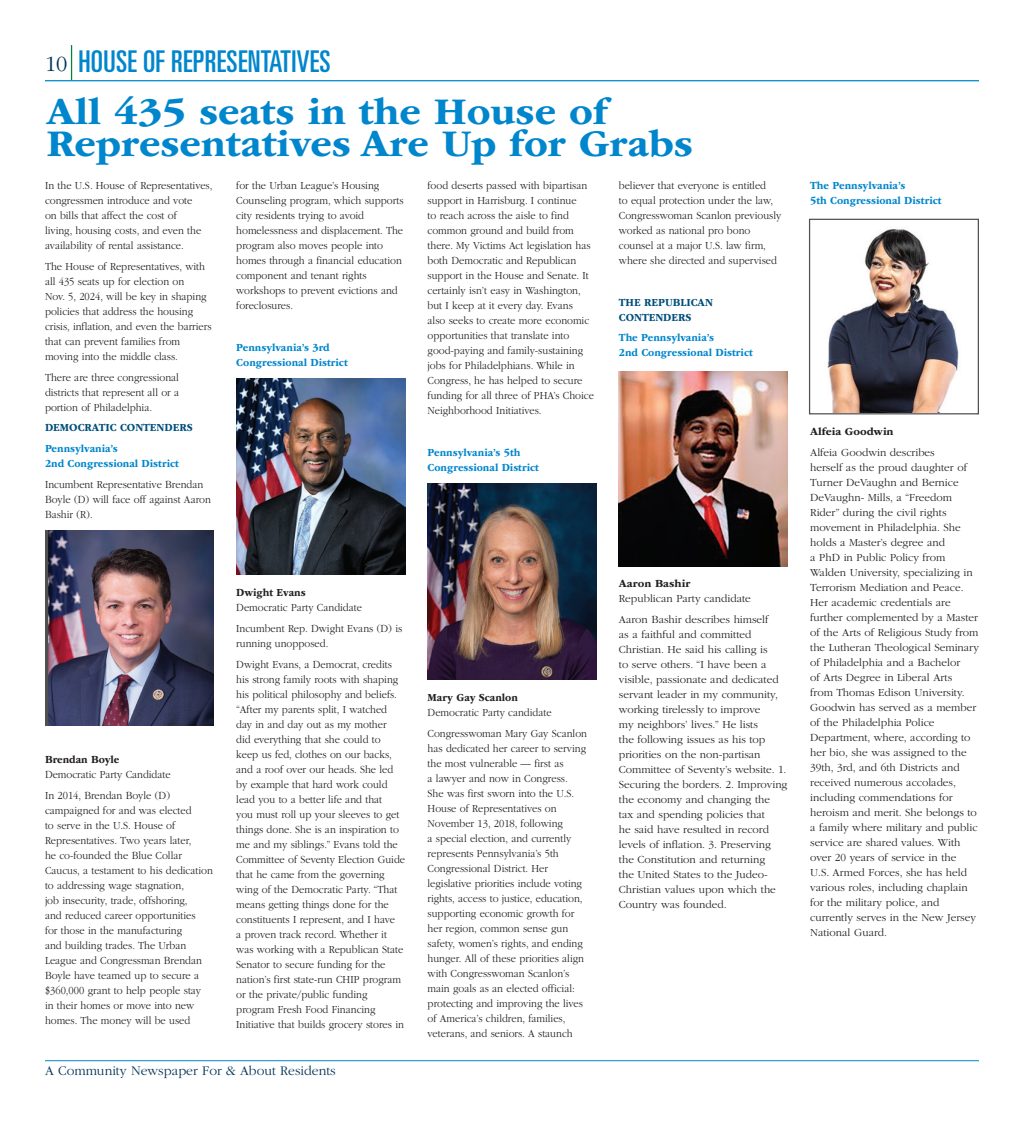
<style>
.page{position:relative;width:1024px;height:1125px;background:#fff}
.page>*{position:absolute;margin:0;border:0;box-sizing:border-box;transform-origin:0 0}
.Header_2022{font:700 39.38px/32.5px "ITC Garamond Std";color:#0086cc}
.sections{font:ultra-condensed 30px "Univers LT Std";letter-spacing:.01em;color:#0086cc}
.t1{font:300 22.5px "ITC Garamond Std";color:#003357}
.t2{font:300 13.75px "ITC Garamond Std";color:#003357}
.Main_2022{font:300 11.25px/15px "ITC Garamond Std";color:#231f20;scale:.93 1}
.Main_2022-2{font:300 11.25px/15px "ITC Garamond Std";color:#231f20}
.Main_2022-3{font:700 11.25px/15px "ITC Garamond Std";color:#0086cc;scale:.93 1}
.Main_2022-4{font:700 11.25px/15px "ITC Garamond Std";color:#004e7b;scale:.93 1}
.Main_2022-5{font:700 11.25px "ITC Garamond Std";color:#231f20}
.s1{font-weight:700}
</style>
<div class="page">
<hr style="left:45px;top:80px;width:934px;height:1px;background:#0086cc">
<hr style="left:45px;top:1060px;width:934px;height:1px;background:#0086cc">
<hr style="left:71px;top:45px;width:1px;height:35px;background:#00843d">
<img style="left:236px;top:379px;width:169px;height:196px">
<img style="left:827px;top:229px;width:132px;height:183px">
<div style="left:809px;top:219px;width:170px;height:195px;border:1px solid #505052"></div>
<img style="left:48px;top:530px;width:166px;height:196px">
<img style="left:619px;top:371px;width:169px;height:196px">
<img style="left:428px;top:484px;width:168px;height:196px">
<h3 class="t1" style="left:45px;top:52px;width:24px">10</h3>
<p class="sections" style="left:78px;top:44px;width:254px">HOUSE OF REPRESENTATIVES</p>
<p class="Header_2022" style="left:46px;top:95px;width:648px">All 435 seats in the House of<br>Representatives Are Up for Grabs</p>
<p class="Main_2022" style="left:45px;top:179px;width:182px">In the U.S. House of Representatives, congressmen introduce and vote<br>on bills that affect the cost of<br>living, housing costs, and even the availability of rental assistance.</p>
<p class="Main_2022" style="left:45px;top:259px;width:181px">The House of Representatives, with all 435 seats up for election on<br>Nov. 5, 2024, will be key in shaping policies that address the housing crisis, inflation, and even the barriers that can prevent families from moving into the middle class.</p>
<p class="Main_2022" style="left:45px;top:370px;width:146px;text-align:justify">There are three congressional districts that represent all or a portion of Philadelphia.</p>
<p class="Main_2022-4" style="left:45px;top:420px;width:160px">DEMOCRATIC CONTENDERS</p>
<p class="Main_2022-3" style="left:45px;top:441px;width:146px">Pennsylvania’s<br>2nd Congressional District</p>
<p class="Main_2022" style="left:45px;top:477px;width:180px">Incumbent Representative Brendan<br>Boyle (D) will face off against Aaron<br>Bashir (R).</p>
<p class="Main_2022" style="left:236px;top:179px;width:181px">for the Urban League’s Housing<br>Counseling program, which supports city residents trying to avoid homelessness and displacement. The program also moves people into homes through a financial education component and tenant rights workshops to prevent evictions and foreclosures.</p>
<p class="Main_2022-3" style="left:236px;top:340px;width:121px">Pennsylvania’s 3rd<br>Congressional District</p>
<p class="Main_2022" style="left:428px;top:179px;width:180px">food deserts passed with bipartisan support in Harrisburg. I continue<br>to reach across the aisle to find common ground and build from there. My Victims Act legislation has both Democratic and Republican support in the House and Senate. It certainly isn’t easy in Washington, but I keep at it every day. Evans<br>also seeks to create more economic opportunities that translate into good-paying and family-sustaining jobs for Philadelphians. While in Congress, he has helped to secure funding for all three of PHA’s Choice Neighborhood Initiatives.</p>
<p class="Main_2022-3" style="left:428px;top:445px;width:121px">Pennsylvania’s 5th<br>Congressional District</p>
<p class="Main_2022" style="left:45px;top:752px;width:137px"><span class="s1">Brendan Boyle<br></span>Democratic Party Candidate</p>
<p class="Main_2022" style="left:45px;top:788px;width:182px">In 2014, Brendan Boyle (D) campaigned for and was elected<br>to serve in the U.S. House of<br>Representatives. Two years later,<br>he co-founded the Blue Collar<br>Caucus, a testament to his dedication to addressing wage stagnation,<br>job insecurity, trade, offshoring,<br>and reduced career opportunities<br>for those in the manufacturing<br>and building trades. The Urban<br>League and Congressman Brendan<br>Boyle have teamed up to secure a $360,000 grant to help people stay<br>in their homes or move into new homes. The money will be used</p>
<p class="Main_2022" style="left:236px;top:585px;width:137px"><span class="s1">Dwight Evans<br></span>Democratic Party Candidate</p>
<p class="Main_2022" style="left:236px;top:621px;width:180px">Incumbent Rep. Dwight Evans (D) is running unopposed.</p>
<p class="Main_2022" style="left:236px;top:657px;width:183px">Dwight Evans, a Democrat, credits his strong family roots with shaping his political philosophy and beliefs. “After my parents split, I watched day in and day out as my mother<br>did everything that she could to keep us fed, clothes on our backs, and a roof over our heads. She led by example that hard work could lead you to a better life and that<br>you must roll up your sleeves to get things done. She is an inspiration to me and my siblings.” Evans told the Committee of Seventy Election Guide that he came from the governing wing of the Democratic Party. “That means getting things done for the constituents I represent, and I have<br>a proven track record. Whether it was working with a Republican State Senator to secure funding for the nation’s first state-run CHIP program or the private/public funding program Fresh Food Financing Initiative that builds grocery stores in</p>
<p class="t2" style="left:45px;top:1064px;width:292px">A Community Newspaper For &amp; About Residents</p>
<p class="Main_2022" style="left:428px;top:690px;width:135px"><span class="s1">Mary Gay Scanlon<br></span>Democratic Party candidate</p>
<p class="Main_2022" style="left:428px;top:726px;width:173px">Congresswoman Mary Gay Scanlon has dedicated her career to serving the most vulnerable — first as<br>a lawyer and now in Congress.<br>She was first sworn into the U.S.<br>House of Representatives on<br>November 13, 2018, following<br>a special election, and currently represents Pennsylvania’s 5th<br>Congressional District. Her legislative priorities include voting rights, access to justice, education, supporting economic growth for her region, common sense gun safety, women’s rights, and ending hunger. All of these priorities align with Congresswoman Scanlon’s main goals as an elected official: protecting and improving the lives of America’s children, families, veterans, and seniors. A staunch</p>
<p class="Main_2022" style="left:619px;top:179px;width:176px">believer that everyone is entitled<br>to equal protection under the law, Congresswoman Scanlon previously worked as national pro bono counsel at a major U.S. law firm, where she directed and supervised</p>
<p class="Main_2022-4" style="left:619px;top:295px;width:103px">THE REPUBLICAN<br>CONTENDERS</p>
<p class="Main_2022-3" style="left:619px;top:330px;width:146px">The Pennsylvania’s<br>2nd Congressional District</p>
<p class="Main_2022-2" style="left:619px;top:576px;width:133px"><span class="s1">Aaron Bashir<br></span>Republican Party candidate</p>
<p class="Main_2022-2" style="left:619px;top:612px;width:170px">Aaron Bashir describes himself<br>as a faithful and committed<br>Christian. He said his calling is<br>to serve others. “I have been a visible, passionate and dedicated servant leader in my community, working tirelessly to improve<br>my neighbors’ lives.” He lists<br>the following issues as his top priorities on the non-partisan<br>Committee of Seventy’s website. 1.<br>Securing the borders. 2. Improving the economy and changing the<br>tax and spending policies that<br>he said have resulted in record levels of inflation. 3. Preserving the Constitution and returning<br>the United States to the Judeo-<br>Christian values upon which the<br>Country was founded.</p>
<p class="Main_2022-3" style="left:810px;top:178px;width:143px">The Pennsylvania’s<br>5th Congressional District</p>
<p class="Main_2022-5" style="left:810px;top:425px;width:85px">Alfeia Goodwin</p>
<p class="Main_2022-2" style="left:810px;top:445px;width:170px">Alfeia Goodwin describes<br>herself as the proud daughter of<br>Turner DeVaughn and Bernice<br>DeVaughn- Mills, a “Freedom<br>Rider” during the civil rights movement in Philadelphia. She holds a Master’s degree and<br>a PhD in Public Policy from<br>Walden University, specializing in<br>Terrorism Mediation and Peace.<br>Her academic credentials are further complemented by a Master of the Arts of Religious Study from the Lutheran Theological Seminary of Philadelphia and a Bachelor<br>of Arts Degree in Liberal Arts<br>from Thomas Edison University.<br>Goodwin has served as a member of the Philadelphia Police<br>Department, where, according to her bio, she was assigned to the<br>39th, 3rd, and 6th Districts and received numerous accolades, including commendations for heroism and merit. She belongs to a family where military and public service are shared values. With over 20 years of service in the<br>U.S. Armed Forces, she has held various roles, including chaplain for the military police, and currently serves in the New Jersey<br>National Guard.</p>
</div>
